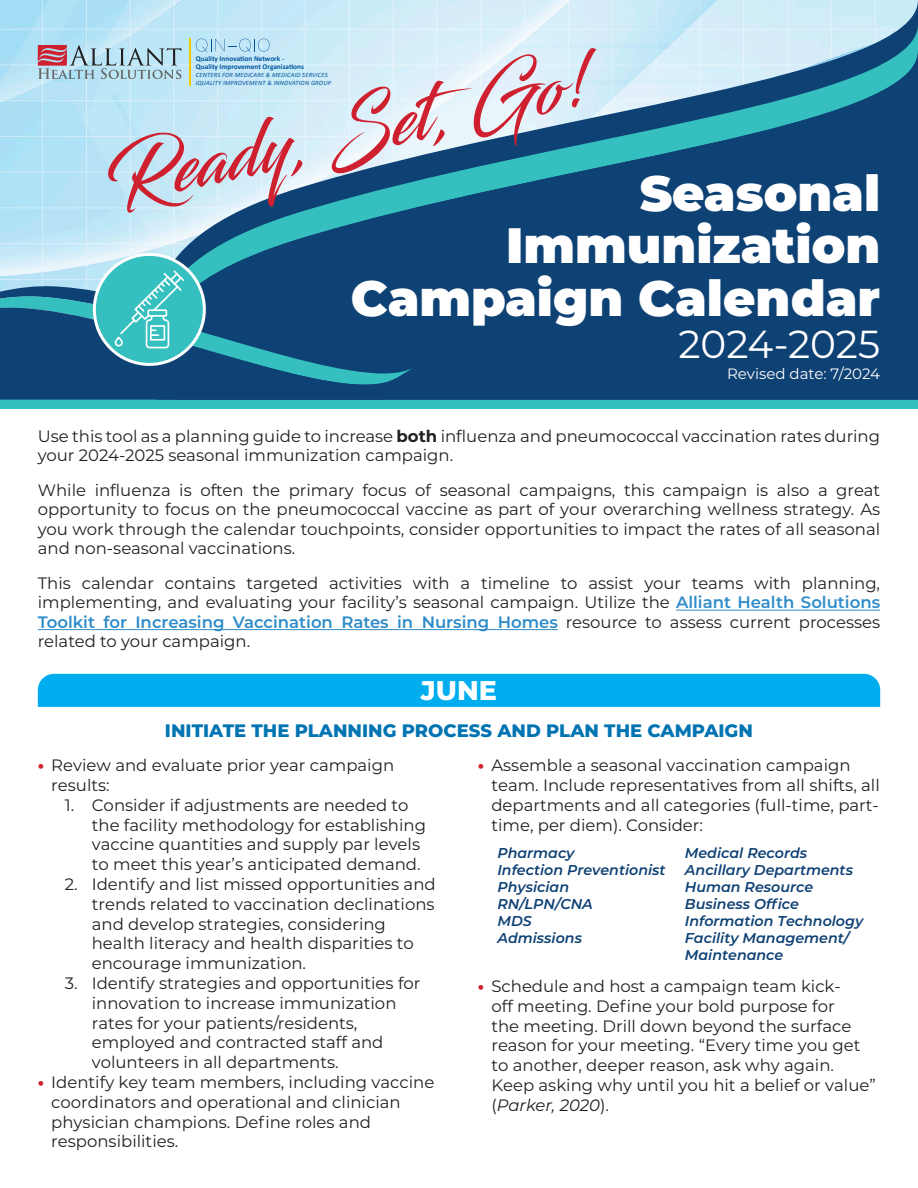
<style>
.page{position:relative;width:918px;height:1188px;background:#fff}
.page>*{position:absolute;margin:0;border:0;box-sizing:border-box;transform-origin:0 0}
.t1{font:900 49.65px/52.5px "Montserrat";color:#fff;text-align:right}
.t2{font:39px "Montserrat";letter-spacing:-.005em;color:#fff}
.t3{font:800 27px "Montserrat";color:#fff}
.t4{font:800 18px "Montserrat";color:#0074b3}
.Normal__Web{font:16.5px/19.8px "Montserrat";color:#231f20}
.List_Paragraph{font:16.5px/19.8px "Montserrat";color:#231f20}
.t5{font:15px "Montserrat";color:#fff}
.t6{font:italic 600 14.25px "Montserrat";color:#0e4174}
.t7{font:700 7.35px "Calibri";color:#00549c}
.t8{font:italic 6.45px "Calibri";letter-spacing:.025em;color:#00549c}
.s1{font-weight:700}
.s2{font-weight:600;color:#2f8cc9}
.s3{font-weight:800;color:#cf202f}
.s4{font-style:italic}
</style>
<div class="page">
<img style="left:0;top:0;width:122px;height:269px">
<svg style="left:38px;top:45px;width:84px;height:34px;background:#afa8b7"></svg>
<div style="left:0;top:400px;width:918px;height:9px;background:#36bfbf"></div>
<svg style="left:122px;top:0;width:796px;height:260px;background:#cbeaf7"></svg>
<svg style="left:154px;top:24px;width:764px;height:27px;background:#c6e4f1"></svg>
<svg style="left:144px;top:51px;width:774px;height:349px;background:#205783"></svg>
<div style="left:415px;top:286px;width:17px;height:113px;background:#0e4174"></div>
<svg style="left:106px;top:48px;width:491px;height:165px;background:#a5b8c9"></svg>
<hr style="left:676px;top:610px;width:204px;height:1px;background:#2f8cc9">
<hr style="left:38px;top:629px;width:520px;height:1px;background:#2f8cc9">
<div style="left:38px;top:674px;width:842px;height:33px;background:#00aeef"></div>
<svg style="left:94px;top:254px;width:110px;height:110px"></svg>
<svg style="left:0;top:269px;width:415px;height:131px;background:#23678c"></svg>
<p class="t7" style="left:196px;top:54px;width:90px">Quality Innovation Network -</p>
<p class="t7" style="left:196px;top:62px;width:110px">Quality Improvement Organizations</p>
<p class="t8" style="left:196px;top:71px;width:133px">CENTERS FOR MEDICARE &amp; MEDICAID SERVICES</p>
<p class="t8" style="left:196px;top:79px;width:137px">iQUALITY IMPROVEMENT &amp; INNOVATION GROUP</p>
<p class="t1" style="left:351px;top:164px;width:531px">Seasonal<br>Immunization<br>Campaign Calendar</p>
<p class="t2" style="left:679px;top:317px;width:203px">2024-2025</p>
<p class="t5" style="left:727px;top:363px;width:155px">Revised date: 7/2024</p>
<p class="Normal__Web" style="left:38px;top:426px;width:844px">Use this tool as a planning guide to increase <span class="s1">both</span> influenza and pneumococcal vaccination rates during your 2024-2025 seasonal immunization campaign.</p>
<p class="Normal__Web" style="left:38px;top:480px;width:844px;text-align:justify">While influenza is often the primary focus of seasonal campaigns, this campaign is also a great opportunity to focus on the pneumococcal vaccine as part of your overarching wellness strategy. As you work through the calendar touchpoints, consider opportunities to impact the rates of all seasonal and non-seasonal vaccinations.</p>
<p class="Normal__Web" style="left:38px;top:573px;width:844px;text-align:justify">This calendar contains targeted activities with a timeline to assist your teams with planning, implementing, and evaluating your facility’s seasonal campaign. Utilize the <span class="s2">Alliant Health Solutions Toolkit for Increasing Vaccination Rates in Nursing Homes</span> resource to assess current processes related to your campaign.</p>
<p class="t3" style="left:421px;top:671px;width:78px">JUNE</p>
<p class="t4" style="left:165px;top:717px;width:590px">INITIATE THE PLANNING PROCESS AND PLAN THE CAMPAIGN</p>
<p class="List_Paragraph" style="left:51px;top:755px;width:344px;text-indent:-14px"><span class="s3">•</span> Review and evaluate prior year campaign results:</p>
<p class="List_Paragraph" style="left:92px;top:795px;width:336px;text-indent:-27px">1. Consider if adjustments are needed to the facility methodology for establishing vaccine quantities and supply par levels to meet this year’s anticipated demand.</p>
<p class="List_Paragraph" style="left:92px;top:874px;width:345px;text-indent:-27px">2. Identify and list missed opportunities and trends related to vaccination declinations and develop strategies, considering health literacy and health disparities to encourage immunization.</p>
<p class="List_Paragraph" style="left:92px;top:973px;width:330px;text-indent:-27px">3. Identify strategies and opportunities for innovation to increase immunization rates for your patients/residents, employed and contracted staff and volunteers in all departments.</p>
<p class="Normal__Web" style="left:51px;top:1072px;width:385px;text-indent:-14px"><span class="s3">•</span> Identify key team members, including vaccine coordinators and operational and clinician physician champions. Define roles and responsibilities.</p>
<p class="Normal__Web" style="left:491px;top:755px;width:390px;text-indent:-14px"><span class="s3">•</span> Assemble a seasonal vaccination campaign team. Include representatives from all shifts, all departments and all categories (full-time, part&shy;time, per diem). Consider:</p>
<p class="t6" style="left:497px;top:843px;width:79px">Pharmacy</p>
<p class="t6" style="left:685px;top:843px;width:124px">Medical Records</p>
<p class="t6" style="left:497px;top:860px;width:170px">Infection Preventionist</p>
<p class="t6" style="left:685px;top:860px;width:170px">Ancillary Departments</p>
<p class="t6" style="left:497px;top:877px;width:73px">Physician</p>
<p class="t6" style="left:685px;top:877px;width:130px">Human Resource</p>
<p class="t6" style="left:497px;top:894px;width:97px">RN/LPN/CNA</p>
<p class="t6" style="left:685px;top:894px;width:116px">Business Office</p>
<p class="t6" style="left:497px;top:911px;width:36px">MDS</p>
<p class="t6" style="left:685px;top:911px;width:180px">Information Technology</p>
<p class="t6" style="left:497px;top:928px;width:86px">Admissions</p>
<p class="t6" style="left:685px;top:928px;width:166px">Facility Management/</p>
<p class="t6" style="left:685px;top:945px;width:100px">Maintenance</p>
<p class="Normal__Web" style="left:491px;top:976px;width:386px;text-indent:-14px"><span class="s3">•</span> Schedule and host a campaign team kick-<br>off meeting. Define your bold purpose for<br>the meeting. Drill down beyond the surface reason for your meeting. “Every time you get to another, deeper reason, ask why again.<br>Keep asking why until you hit a belief or value” (<span class="s4">Parker, 2020</span>).</p>
</div>
